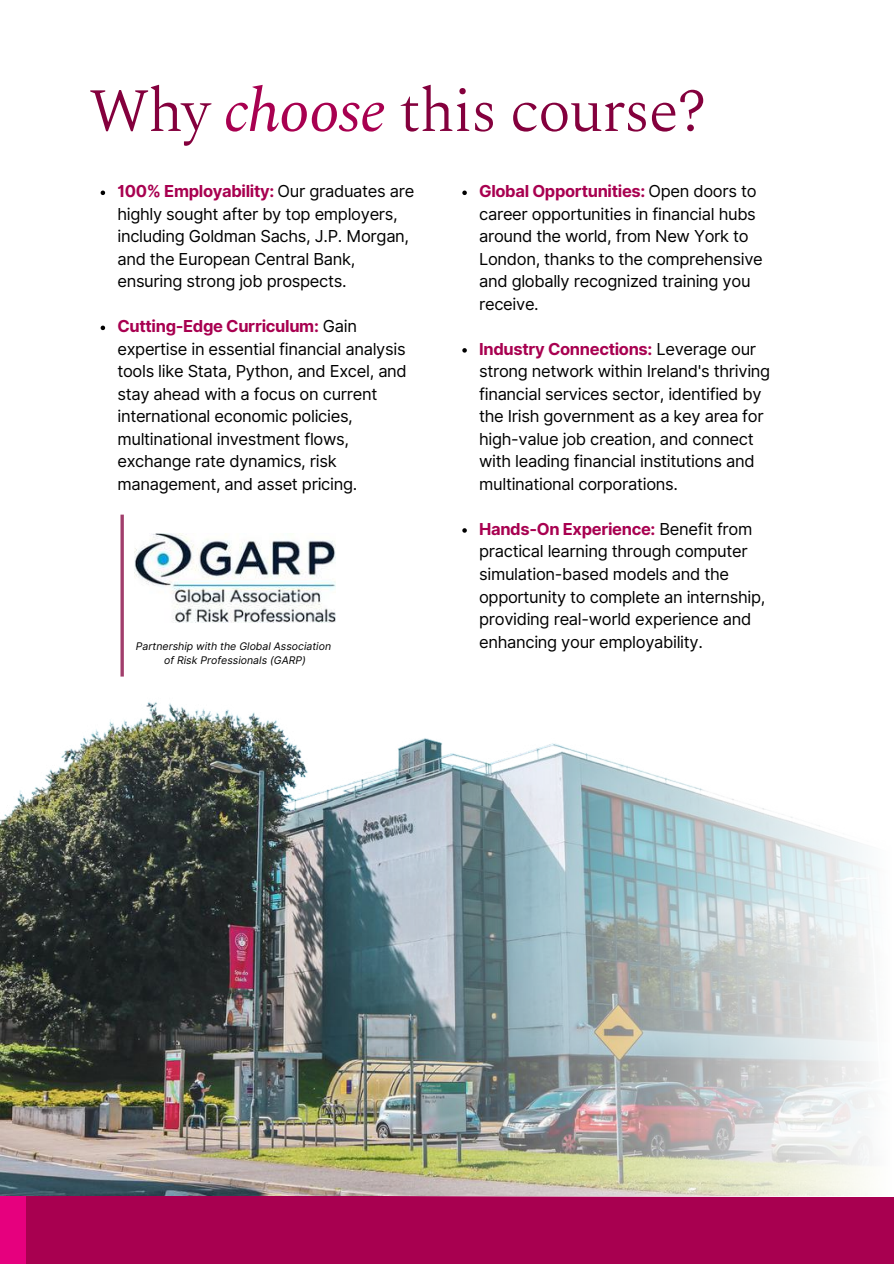
<style>
.page{position:relative;width:894px;height:1264px;background:#fff}
.page>*{position:absolute;margin:0;border:0;box-sizing:border-box;transform-origin:0 0}
.t1{font:300 61.5px "Spectral";letter-spacing:-.02em;color:#84003d}
.t2{font:16.5px/22.5px "Inter";letter-spacing:-.02em;color:#000}
.t3{font:italic 10.5px "Inter";color:#000}
.s1{font-weight:400;font-style:italic;color:#a80050}
.s2{font-weight:700;color:#a80050}
</style>
<div class="page">
<img style="left:0;top:702px;width:380px;height:494px">
<div style="left:0;top:1196px;width:893px;height:67px;background:#a80050"></div>
<div style="left:0;top:1196px;width:26px;height:67px;background:#e6007e"></div>
<img style="left:380px;top:738px;width:492px;height:458px">
<img style="left:134px;top:533px;width:202px;height:89px">
<svg style="left:101px;top:190px;width:4px;height:5px"></svg>
<svg style="left:101px;top:325px;width:4px;height:5px"></svg>
<svg style="left:462px;top:190px;width:4px;height:5px"></svg>
<svg style="left:462px;top:348px;width:4px;height:4px"></svg>
<svg style="left:462px;top:528px;width:4px;height:4px"></svg>
<svg style="left:120px;top:514px;width:4px;height:162px"></svg>
<h1 class="t1" style="left:89px;top:66px;width:618px">Why <span class="s1">choose</span> this course?</h1>
<p class="t2" style="left:117px;top:180px;width:298px"><span class="s2">100% Employability:</span> Our graduates are highly sought after by top employers, including Goldman Sachs, J.P. Morgan, and the European Central Bank, ensuring strong job prospects.</p>
<p class="t2" style="left:117px;top:315px;width:291px"><span class="s2">Cutting-Edge Curriculum:</span> Gain expertise in essential financial analysis tools like Stata, Python, and Excel, and stay ahead with a focus on current international economic policies, multinational investment flows, exchange rate dynamics, risk management, and asset pricing.</p>
<p class="t2" style="left:479px;top:180px;width:285px"><span class="s2">Global Opportunities:</span> Open doors to career opportunities in financial hubs around the world, from New York to<br>London, thanks to the comprehensive and globally recognized training you receive.</p>
<p class="t2" style="left:479px;top:337px;width:292px"><span class="s2">Industry Connections:</span> Leverage our strong network within Ireland's thriving financial services sector, identified by the Irish government as a key area for high-value job creation, and connect with leading financial institutions and multinational corporations.</p>
<p class="t2" style="left:479px;top:517px;width:288px"><span class="s2">Hands-On Experience:</span> Benefit from practical learning through computer simulation-based models and the opportunity to complete an internship, providing real-world experience and</p>
<p class="t3" style="left:136px;top:639px;width:197px">Partnership with the Global Association</p>
<p class="t2" style="left:479px;top:630px;width:225px">enhancing your employability.</p>
<p class="t3" style="left:164px;top:653px;width:143px">of Risk Professionals (GARP)</p>
</div>
